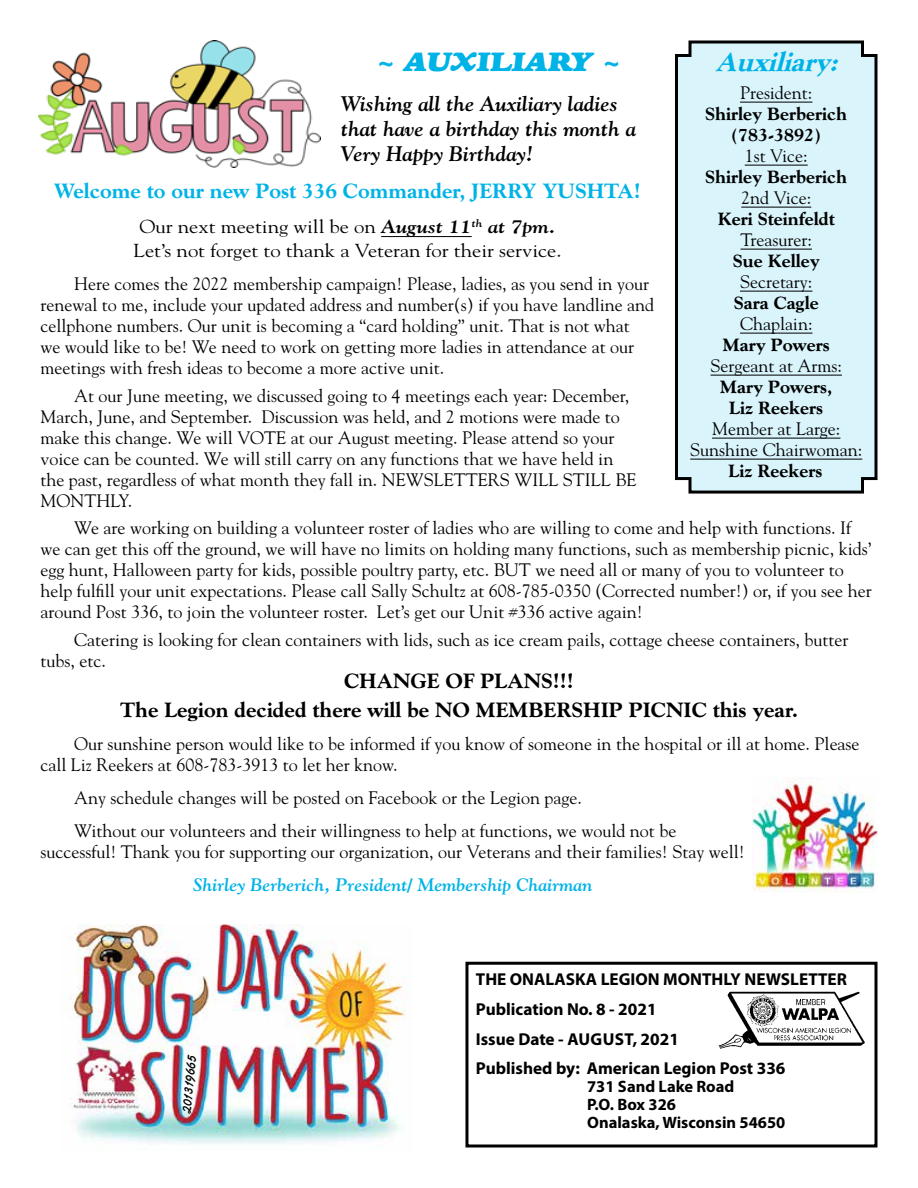
<style>
.page{position:relative;width:918px;height:1188px;background:#fff}
.page>*{position:absolute;margin:0;border:0;box-sizing:border-box;transform-origin:0 0}
.t1{font:italic 27px "Goudy Heavyface";color:#00b3e6;scale:1.1 1}
.t2{font:italic 800 27px "Goudy";color:#00b3e6}
.t3{font:italic 700 21px/25.2px "Goudy";color:#000}
.t4{font:800 21px/28.5px "Goudy";color:#000;text-align:center}
.t5{font:800 21px "Goudy";color:#00b3e6}
.t6{font:18.75px/24px "Goudy";color:#000;text-align:center;scale:1.1 1}
.t7{font:18px/21px "Goudy";color:#000}
.t8{font:800 18px/21px "Goudy";color:#000;text-align:center}
.t9{font:italic 700 18px "Goudy";color:#00b3e6}
.t10{font:700 17.25px/29.7px "Myriad Pro";color:#000}
.t11{font:700 16.5px/18px "Myriad Pro";color:#000}
.t12{font:700 15px "Kaufmann";color:#000;scale:.9 1}
.s1{font-weight:700;font-style:italic}
</style>
<div class="page">
<svg style="left:675px;top:40px;width:203px;height:454px;background:#cee7ee"></svg>
<div style="left:465px;top:962px;width:413px;height:186px;border:3px solid #000"></div>
<img style="left:718px;top:991px;width:147px;height:58px">
<img style="left:753px;top:778px;width:125px;height:115px">
<hr style="left:381px;top:236px;width:91px;height:1px;background:#000">
<img style="left:39px;top:40px;width:282px;height:128px">
<img style="left:70px;top:925px;width:337px;height:219px">
<h1 class="t1" style="left:377px;top:45px;width:223px">~ AUXILIARY ~</h1>
<h1 class="t2" style="left:715px;top:46px;width:131px">Auxiliary:</h1>
<p class="t7" style="left:740px;top:82px;width:74px">President:</p>
<p class="t8" style="left:705px;top:103px;width:144px">Shirley Berberich (783-3892)</p>
<p class="t7" style="left:745px;top:145px;width:64px">1st Vice:</p>
<p class="t8" style="left:705px;top:166px;width:144px">Shirley Berberich</p>
<p class="t7" style="left:741px;top:187px;width:72px">2nd Vice:</p>
<p class="t8" style="left:718px;top:208px;width:119px">Keri Steinfeldt</p>
<p class="t7" style="left:741px;top:229px;width:73px">Treasurer:</p>
<p class="t8" style="left:733px;top:250px;width:89px">Sue Kelley</p>
<p class="t7" style="left:740px;top:271px;width:74px">Secretary:</p>
<p class="t8" style="left:734px;top:292px;width:87px">Sara Cagle</p>
<p class="t7" style="left:740px;top:313px;width:74px">Chaplain:</p>
<p class="t8" style="left:723px;top:334px;width:109px">Mary Powers</p>
<p class="t7" style="left:711px;top:355px;width:133px">Sergeant at Arms:</p>
<p class="t8" style="left:720px;top:376px;width:114px">Mary Powers,<br>Liz Reekers</p>
<p class="t7" style="left:690px;top:418px;width:174px;text-align:center">Member at Large:<br>Sunshine Chairwoman:</p>
<p class="t8" style="left:729px;top:460px;width:95px">Liz Reekers</p>
<p class="t3" style="left:341px;top:90px;width:297px">Wishing all the Auxiliary ladies that have a birthday this month a<br>Very Happy Birthday!</p>
<p class="t5" style="left:54px;top:179px;width:588px">Welcome to our new Post 336 Commander, JERRY YUSHTA!</p>
<p class="t6" style="left:134px;top:214px;width:391px">Our next meeting will be on <span class="s1">August 11</span><sup>th</sup> <span class="s1">at 7pm.<br></span>Let’s not forget to thank a Veteran for their service.</p>
<p class="t7" style="left:40px;top:273px;width:615px;text-indent:34px">Here comes the 2022 membership campaign! Please, ladies, as you send in your renewal to me, include your updated address and number(s) if you have landline and cellphone numbers. Our unit is becoming a “card holding” unit. That is not what we would like to be! We need to work on getting more ladies in attendance at our meetings with fresh ideas to become a more active unit.</p>
<p class="t7" style="left:40px;top:384px;width:598px;text-indent:34px">At our June meeting, we discussed going to 4 meetings each year: December, March, June, and September. Discussion was held, and 2 motions were made to make this change. We will VOTE at our August meeting. Please attend so your voice can be counted. We will still carry on any functions that we have held in the past, regardless of what month they fall in. NEWSLETTERS WILL STILL BE MONTHLY.</p>
<p class="t7" style="left:40px;top:517px;width:833px;text-indent:34px">We are working on building a volunteer roster of ladies who are willing to come and help with functions. If we can get this off the ground, we will have no limits on holding many functions, such as membership picnic, kids’ egg hunt, Halloween party for kids, possible poultry party, etc. BUT we need all or many of you to volunteer to help fulfill your unit expectations. Please call Sally Schultz at 608-785-0350 (Corrected number!) or, if you see her around Post 336, to join the volunteer roster. Let’s get our Unit #336 active again!</p>
<p class="t7" style="left:40px;top:629px;width:810px;text-indent:34px">Catering is looking for clean containers with lids, such as ice cream pails, cottage cheese containers, butter tubs, etc.</p>
<p class="t4" style="left:120px;top:666px;width:679px">CHANGE OF PLANS!!!<br>The Legion decided there will be NO MEMBERSHIP PICNIC this year.</p>
<p class="t7" style="left:40px;top:732px;width:821px;text-indent:34px">Our sunshine person would like to be informed if you know of someone in the hospital or ill at home. Please call Liz Reekers at 608-783-3913 to let her know.</p>
<p class="t7" style="left:74px;top:780px;width:604px;line-height:33px">Any schedule changes will be posted on Facebook or the Legion page.<br>Without our volunteers and their willingness to help at functions, we would not be</p>
<p class="t7" style="left:40px;top:840px;width:706px">successful! Thank you for supporting our organization, our Veterans and their families! Stay well!</p>
<p class="t9" style="left:194px;top:873px;width:401px">Shirley Berberich, President/ Membership Chairman</p>
<p class="t12" style="left:177px;top:1111px;width:65px;rotate:-84deg">201319665</p>
<p class="t10" style="left:476px;top:964px;width:373px">THE ONALASKA LEGION MONTHLY NEWSLETTER<br>Publication No. 8 - 2021<br>Issue Date - AUGUST, 2021<br>Published by: American Legion Post 336</p>
<p class="t11" style="left:587px;top:1077px;width:200px">731 Sand Lake Road<br>P.O. Box 326<br>Onalaska, Wisconsin 54650</p>
</div>
